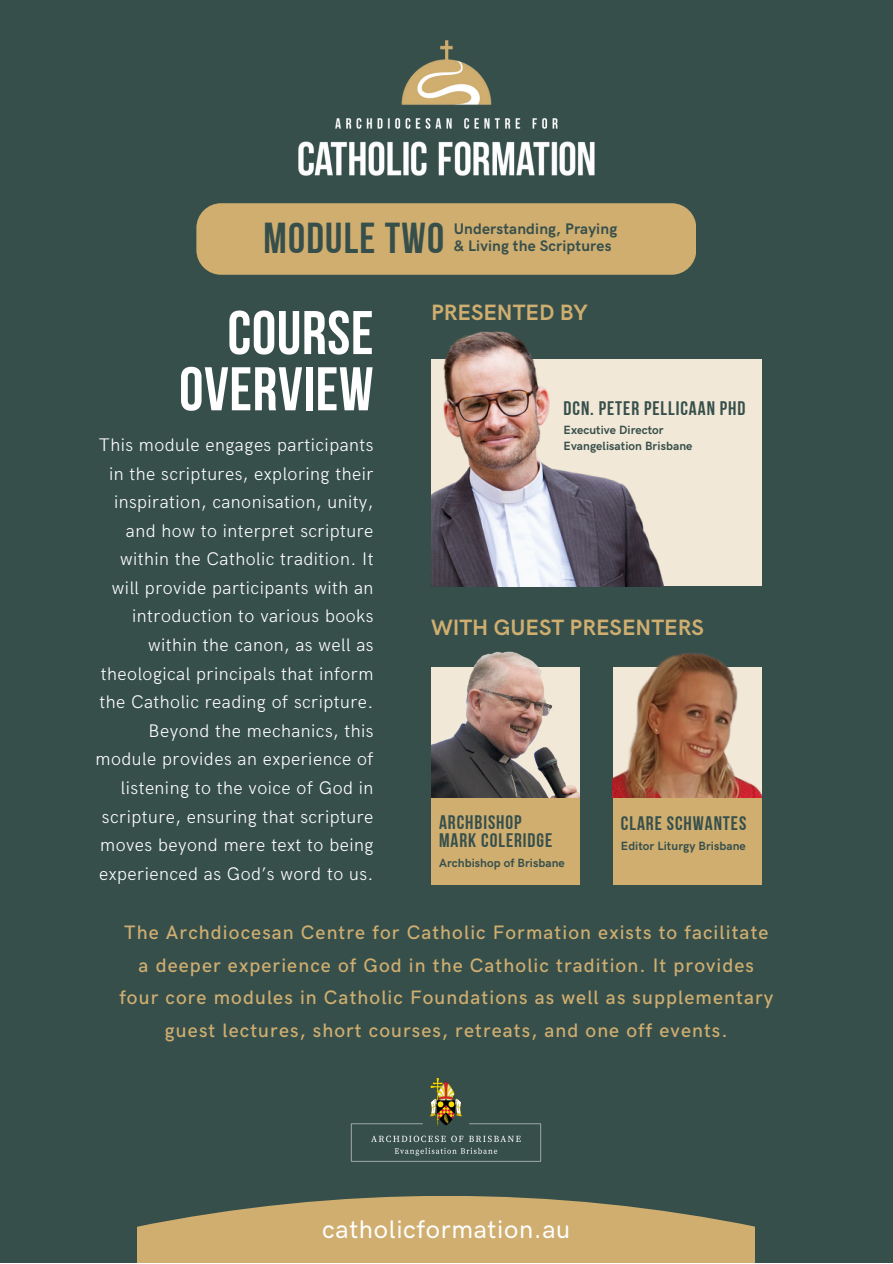
<style>
.page{position:relative;width:893px;height:1264px;background:#fff}
.page>*{position:absolute;margin:0;border:0;box-sizing:border-box;transform-origin:0 0}
.t1{font:61.5px/56.2px "Bebas Neue Cyrillic";letter-spacing:.01em;color:#fff;text-align:right}
.t2{font:43.2px "Bebas Neue Cyrillic";letter-spacing:.03em;color:#374f4b}
.t3{font:500 25.5px "HK Grotesk Pro";letter-spacing:.025em;color:#fff}
.t4{font:700 22.2px "HK Grotesk";color:#cfae70}
.t5{font:500 19.5px/32.5px "HK Grotesk";letter-spacing:.055em;color:#cfae70;text-align:center}
.t6{font:19.5px "Bebas Neue Cyrillic";letter-spacing:.05em;color:#374f4b}
.t7{font:300 18.3px/28.7px "HK Grotesk";letter-spacing:.025em;color:#fff;text-align:right}
.t8{font:700 15.3px "HK Grotesk";letter-spacing:.01em;color:#374f4b}
.t9{font:700 12px "HK Grotesk";letter-spacing:.005em;color:#374f4b}
</style>
<div class="page">
<div style="left:0;top:0;width:892px;height:1262px;background:#374f4b"></div>
<div style="left:196px;top:203px;width:499px;height:72px;background:#cfae70;border-radius:25px"></div>
<img style="left:298px;top:40px;width:297px;height:136px">
<svg style="left:137px;top:1196px;width:617px;height:66px;background:#b79f6a"></svg>
<img style="left:350px;top:1078px;width:192px;height:84px">
<div style="left:431px;top:358px;width:330px;height:227px;background:#f1e8d7"></div>
<img style="left:431px;top:331px;width:294px;height:255px">
<img style="left:431px;top:651px;width:148px;height:146px">
<img style="left:613px;top:653px;width:148px;height:144px">
<div style="left:431px;top:798px;width:148px;height:86px;background:#cfae70"></div>
<div style="left:613px;top:798px;width:148px;height:86px;background:#cfae70"></div>
<p class="t2" style="left:263px;top:220px;width:182px">MODULE TWO</p>
<p class="t8" style="left:453px;top:220px;width:165px">Understanding, Praying</p>
<p class="t8" style="left:453px;top:238px;width:159px">&amp; Living the Scriptures</p>
<p class="t1" style="left:179px;top:310px;width:196px">COURSE<br>OVERVIEW</p>
<p class="t7" style="left:96px;top:431px;width:279px">This module engages participants in the scriptures, exploring their inspiration, canonisation, unity, and how to interpret scripture within the Catholic tradition. It will provide participants with an introduction to various books within the canon, as well as theological principals that inform the Catholic reading of scripture.<br>Beyond the mechanics, this module provides an experience of listening to the voice of God in scripture, ensuring that scripture moves beyond mere text to being experienced as God’s word to us.</p>
<p class="t4" style="left:431px;top:300px;width:158px">PRESENTED BY</p>
<p class="t6" style="left:563px;top:400px;width:183px">DCN. PETER PELLICAAN PHD</p>
<p class="t9" style="left:563px;top:423px;width:102px">Executive Director</p>
<p class="t9" style="left:563px;top:439px;width:130px">Evangelisation Brisbane</p>
<p class="t4" style="left:431px;top:614px;width:274px">WITH GUEST PRESENTERS</p>
<p class="t6" style="left:439px;top:814px;width:84px">ARCHBISHOP</p>
<p class="t6" style="left:439px;top:832px;width:115px">MARK COLERIDGE</p>
<p class="t9" style="left:439px;top:856px;width:127px">Archbishop of Brisbane</p>
<p class="t6" style="left:621px;top:815px;width:127px">CLARE SCHWANTES</p>
<p class="t9" style="left:621px;top:839px;width:126px">Editor Liturgy Brisbane</p>
<p class="t5" style="left:119px;top:916px;width:655px">The Archdiocesan Centre for Catholic Formation exists to facilitate a deeper experience of God in the Catholic tradition. It provides four core modules in Catholic Foundations as well as supplementary guest lectures, short courses, retreats, and one off events.</p>
<p class="t3" style="left:322px;top:1215px;width:250px">catholicformation.au</p>
</div>
